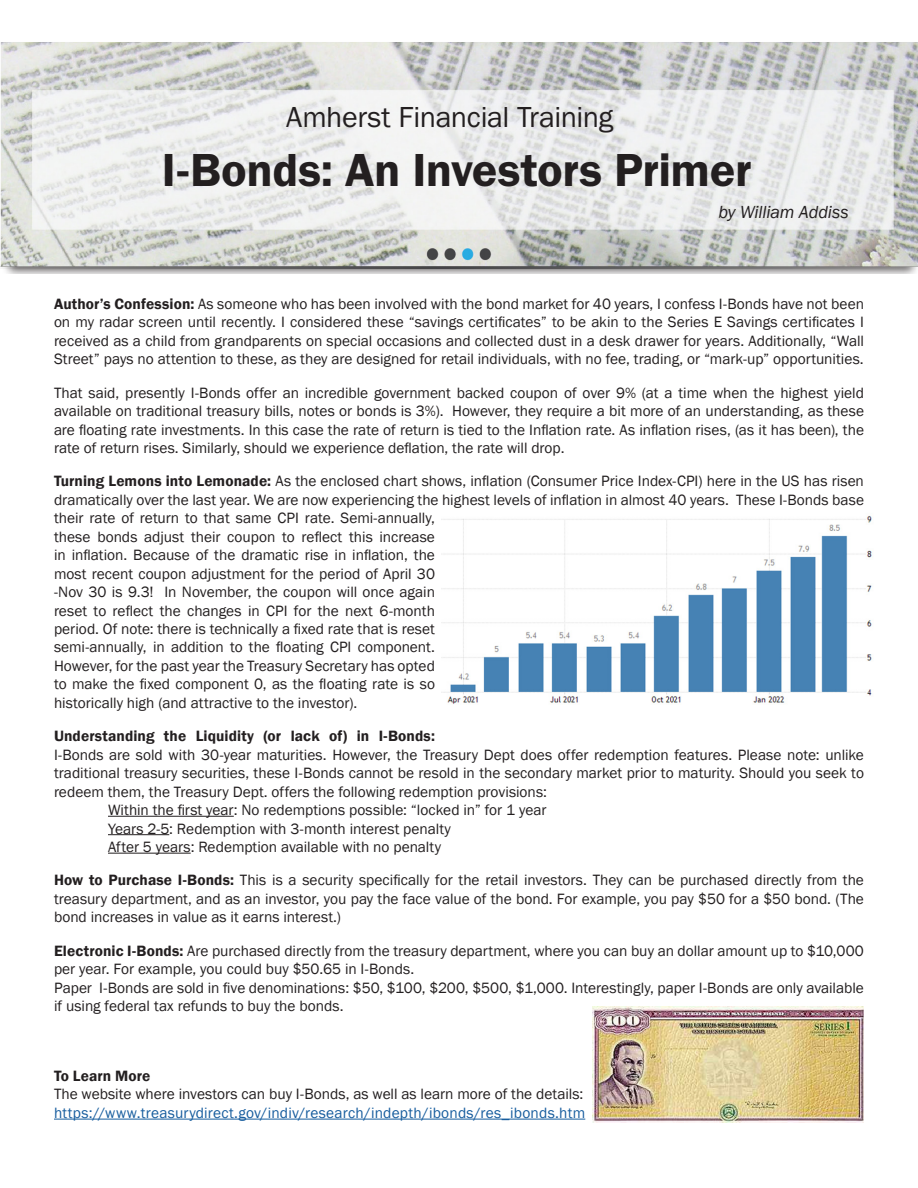
<style>
.page{position:relative;width:918px;height:1188px;background:#fff}
.page>*{position:absolute;margin:0;border:0;box-sizing:border-box;transform-origin:0 0}
.t1{font:48px "Franklin Gothic URW Dem";letter-spacing:-.01em;color:#231f20}
.t2{font:30px "Franklin Gothic URW Boo";letter-spacing:-.01em;color:#231f20}
.t3{font:italic 18px "Franklin Gothic";letter-spacing:-.01em;color:#231f20}
.t4{font:15.3px/18.5px "Franklin Gothic";color:#231f20}
.t5{font:15.3px "Franklin Gothic";letter-spacing:.015em;color:#175d9e}
.t6{font:600 15.3px "Franklin Gothic";letter-spacing:.005em;color:#231f20}
.s1{font-weight:600}
</style>
<div class="page">
<img style="left:0;top:42px;width:918px;height:232px">
<hr style="left:108px;top:816px;width:126px;height:1px;background:#231f20">
<hr style="left:108px;top:834px;width:61px;height:1px;background:#231f20">
<hr style="left:108px;top:853px;width:83px;height:1px;background:#231f20">
<hr style="left:54px;top:1119px;width:531px;height:1px;background:#175d9e">
<img style="left:441px;top:515px;width:431px;height:189px">
<img style="left:593px;top:1006px;width:271px;height:117px">
<p class="t2" style="left:286px;top:98px;width:329px">Amherst Financial Training</p>
<p class="t1" style="left:162px;top:140px;width:591px">I-Bonds: An Investors Primer</p>
<p class="t3" style="left:718px;top:201px;width:132px">by William Addiss</p>
<p class="t4" style="left:54px;top:295px;width:812px;text-align:justify"><span class="s1">Author’s Confession:</span> As someone who has been involved with the bond market for 40 years, I confess I-Bonds have not been on my radar screen until recently. I considered these “savings certificates” to be akin to the Series E Savings certificates I received as a child from grandparents on special occasions and collected dust in a desk drawer for years. Additionally, “Wall Street” pays no attention to these, as they are designed for retail individuals, with no fee, trading, or “mark-up” opportunities.</p>
<p class="t4" style="left:54px;top:384px;width:812px;text-align:justify">That said, presently I-Bonds offer an incredible government backed coupon of over 9% (at a time when the highest yield available on traditional treasury bills, notes or bonds is 3%). However, they require a bit more of an understanding, as these are floating rate investments. In this case the rate of return is tied to the Inflation rate. As inflation rises, (as it has been), the rate of return rises. Similarly, should we experience deflation, the rate will drop.</p>
<p class="t4" style="left:54px;top:472px;width:812px"><span class="s1">Turning Lemons into Lemonade:</span> As the enclosed chart shows, inflation (Consumer Price Index-CPI) here in the US has risen dramatically over the last year. We are now experiencing the highest levels of inflation in almost 40 years. These I-Bonds base their rate of return to that same CPI rate. Semi-annually,<br>these bonds adjust their coupon to reflect this increase<br>in inflation. Because of the dramatic rise in inflation, the<br>most recent coupon adjustment for the period of April 30<br>-Nov 30 is 9.3! In November, the coupon will once again<br>reset to reflect the changes in CPI for the next 6-month<br>period. Of note: there is technically a fixed rate that is reset<br>semi-annually, in addition to the floating CPI component.<br>However, for the past year the Treasury Secretary has opted<br>to make the fixed component 0, as the floating rate is so<br>historically high (and attractive to the investor).</p>
<p class="t4" style="left:54px;top:727px;width:812px"><span class="s1">Understanding the Liquidity (or lack of) in I-Bonds:<br></span>I-Bonds are sold with 30-year maturities. However, the Treasury Dept does offer redemption features. Please note: unlike traditional treasury securities, these I-Bonds cannot be resold in the secondary market prior to maturity. Should you seek to redeem them, the Treasury Dept. offers the following redemption provisions:</p>
<p class="t4" style="left:108px;top:801px;width:440px">Within the first year: No redemptions possible: “locked in” for 1 year</p>
<p class="t4" style="left:108px;top:820px;width:345px">Years 2-5: Redemption with 3-month interest penalty</p>
<p class="t4" style="left:108px;top:838px;width:335px">After 5 years: Redemption available with no penalty</p>
<p class="t4" style="left:54px;top:871px;width:812px;text-align:justify"><span class="s1">How to Purchase I-Bonds:</span> This is a security specifically for the retail investors. They can be purchased directly from the treasury department, and as an investor, you pay the face value of the bond. For example, you pay $50 for a $50 bond. (The bond increases in value as it earns interest.)</p>
<p class="t4" style="left:54px;top:942px;width:811px"><span class="s1">Electronic I-Bonds:</span> Are purchased directly from the treasury department, where you can buy an dollar amount up to $10,000 per year. For example, you could buy $50.65 in I-Bonds.</p>
<p class="t4" style="left:54px;top:979px;width:811px">Paper I-Bonds are sold in five denominations: $50, $100, $200, $500, $1,000. Interestingly, paper I-Bonds are only available if using federal tax refunds to buy the bonds.</p>
<p class="t6" style="left:54px;top:1067px;width:98px">To Learn More</p>
<p class="t4" style="left:54px;top:1086px;width:531px">The website where investors can buy I-Bonds, as well as learn more of the details:</p>
<p class="t5" style="left:54px;top:1103px;width:533px">https://www.treasurydirect.gov/indiv/research/indepth/ibonds/res_ibonds.htm</p>
</div>
